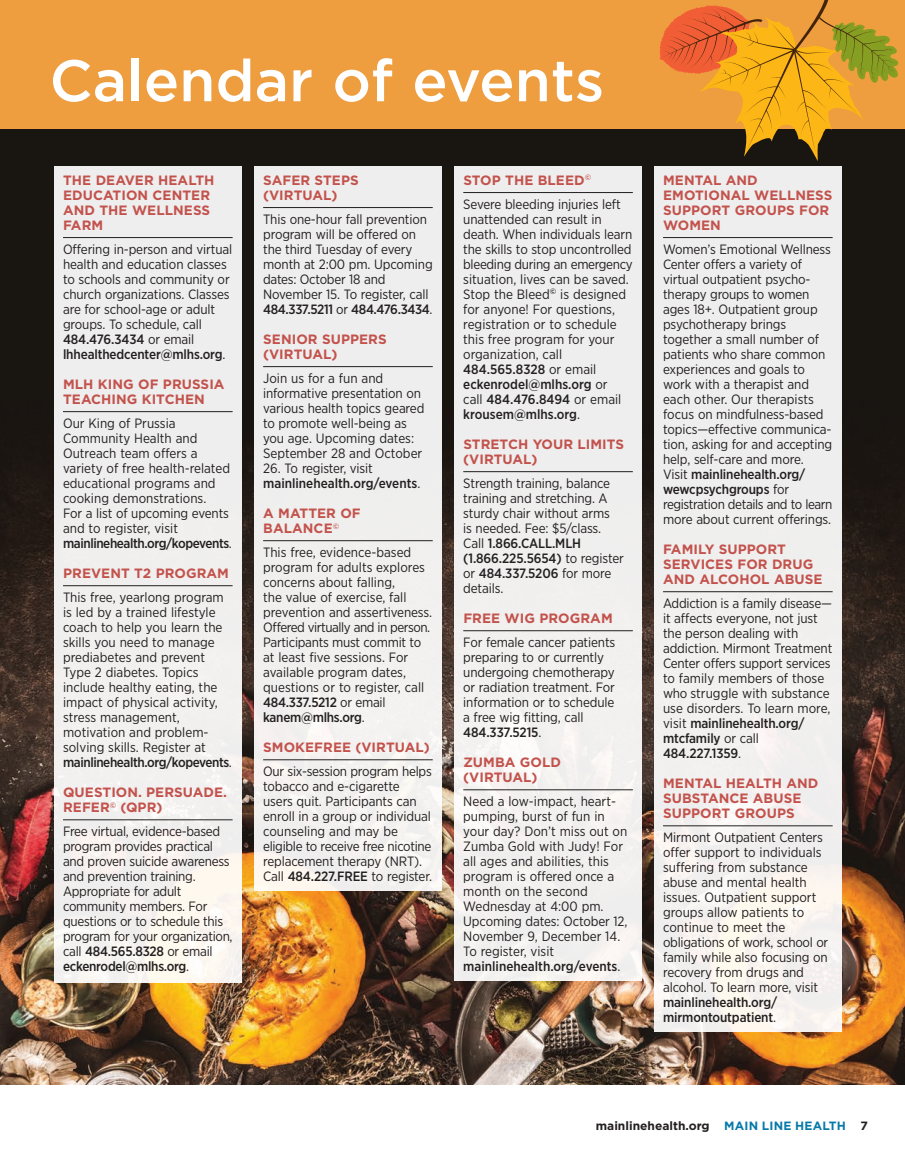
<style>
.page{position:relative;width:905px;height:1175px;background:#fff}
.page>*{position:absolute;margin:0;border:0;box-sizing:border-box;transform-origin:0 0}
.t1{font:58.5px "Gotham OTF Medium";color:#fff}
.t2{font:13.5px/15px "Gotham Narrow";letter-spacing:-.01em;color:#231f20}
.t3{font:700 13.5px/15px "Gotham OTF";letter-spacing:.005em;color:#c3524c}
.t4{font:500 13.5px/15px "Gotham Narrow";letter-spacing:-.01em;color:#231f20}
.t5{font:700 12px "Gotham OTF";color:#231f20}
.s1{font-weight:500}
.s2{font-weight:400}
.s3{color:#0579a9}
</style>
<div class="page">
<div style="left:0;top:0;width:904px;height:1084px;background:#191511"></div>
<img style="left:0;top:400px;width:904px;height:684px">
<div style="left:0;top:0;width:904px;height:129px;background:#ee9d3f"></div>
<div style="left:54px;top:166px;width:188px;height:817px;background:linear-gradient(to right,#f0efef,#f2f0ef)"></div>
<hr style="left:63px;top:237px;width:169px;height:1px;background:#231f20">
<hr style="left:63px;top:411px;width:169px;height:1px;background:#231f20">
<hr style="left:63px;top:585px;width:169px;height:1px;background:#231f20">
<hr style="left:63px;top:819px;width:169px;height:1px;background:#231f20">
<div style="left:254px;top:166px;width:188px;height:724px;background:#efefee"></div>
<hr style="left:263px;top:207px;width:170px;height:1px;background:#231f20">
<hr style="left:263px;top:366px;width:170px;height:1px;background:#231f20">
<hr style="left:263px;top:540px;width:170px;height:1px;background:#231f20">
<hr style="left:263px;top:759px;width:170px;height:1px;background:#231f20">
<div style="left:454px;top:166px;width:188px;height:814px;background:#efefee"></div>
<hr style="left:463px;top:192px;width:170px;height:1px;background:#231f20">
<hr style="left:463px;top:471px;width:170px;height:1px;background:#231f20">
<hr style="left:463px;top:630px;width:170px;height:1px;background:#231f20">
<hr style="left:463px;top:789px;width:170px;height:1px;background:#231f20">
<div style="left:654px;top:166px;width:187px;height:865px;background:linear-gradient(to right,#f1f0ef,#f1efee)"></div>
<hr style="left:663px;top:237px;width:169px;height:1px;background:#231f20">
<hr style="left:663px;top:591px;width:169px;height:1px;background:#231f20">
<hr style="left:663px;top:825px;width:169px;height:1px;background:#231f20">
<svg style="left:659px;top:0;width:239px;height:161px"></svg>
<h1 class="t1" style="left:50px;top:47px;width:556px">Calendar of events</h1>
<p class="t3" style="left:63px;top:172px;width:153px">THE DEAVER HEALTH<br>EDUCATION CENTER<br>AND THE WELLNESS<br>FARM</p>
<p class="t2" style="left:63px;top:241px;width:171px">Offering in-person and virtual health and education classes to schools and community or church organizations. Classes are for school-age or adult groups. To schedule, call<br><span class="s1">484.476.3434</span> or email <span class="s1">lhhealthedcenter@mlhs.org</span>.</p>
<p class="t3" style="left:63px;top:376px;width:163px">MLH KING OF PRUSSIA<br>TEACHING KITCHEN</p>
<p class="t2" style="left:63px;top:415px;width:170px">Our King of Prussia<br>Community Health and<br>Outreach team offers a variety of free health-related educational programs and cooking demonstrations.<br>For a list of upcoming events and to register, visit <span class="s1">mainlinehealth.org/kopevents</span>.</p>
<p class="t3" style="left:63px;top:565px;width:167px">PREVENT T2 PROGRAM</p>
<p class="t2" style="left:63px;top:589px;width:170px">This free, yearlong program is led by a trained lifestyle coach to help you learn the skills you need to manage prediabetes and prevent<br>Type 2 diabetes. Topics include healthy eating, the impact of physical activity, stress management, motivation and problem&shy;solving skills. Register at <span class="s1">mainlinehealth.org/kopevents</span>.</p>
<p class="t3" style="left:63px;top:784px;width:165px">QUESTION. PERSUADE.<br>REFER<sup>©</sup> (QPR)</p>
<p class="t2" style="left:63px;top:823px;width:171px">Free virtual, evidence-based program provides practical and proven suicide awareness and prevention training.<br>Appropriate for adult community members. For questions or to schedule this program for your organization, call <span class="s1">484.565.8328</span> or email <span class="s1">eckenrodel@mlhs.org</span>.</p>
<p class="t3" style="left:263px;top:172px;width:97px">SAFER STEPS (VIRTUAL)</p>
<p class="t2" style="left:263px;top:211px;width:171px">This one-hour fall prevention program will be offered on the third Tuesday of every month at 2:00 pm. Upcoming dates: October 18 and<br>November 15. To register, call<br><span class="s1">484.337.5211</span> or <span class="s1">484.476.3434</span>.</p>
<p class="t3" style="left:263px;top:331px;width:125px">SENIOR SUPPERS (VIRTUAL)</p>
<p class="t2" style="left:263px;top:370px;width:163px">Join us for a fun and informative presentation on various health topics geared to promote well-being as you age. Upcoming dates:<br>September 28 and October</p>
<p class="t4" style="left:263px;top:460px;width:159px"><span class="s2">26. To register, visit </span>mainlinehealth.org/events<span class="s2">.</span></p>
<p class="t3" style="left:263px;top:505px;width:99px">A MATTER OF<br>BALANCE<sup>©</sup></p>
<p class="t2" style="left:263px;top:544px;width:170px">This free, evidence-based program for adults explores concerns about falling,<br>the value of exercise, fall prevention and assertiveness.<br>Offered virtually and in person.<br>Participants must commit to at least five sessions. For available program dates, questions or to register, call<br><span class="s1">484.337.5212</span> or email <span class="s1">kanem@mlhs.org</span>.</p>
<p class="t3" style="left:263px;top:739px;width:168px">SMOKEFREE (VIRTUAL)</p>
<p class="t2" style="left:263px;top:763px;width:170px">Our six-session program helps tobacco and e-cigarette users quit. Participants can enroll in a group or individual counseling and may be eligible to receive free nicotine replacement therapy (NRT).<br>Call <span class="s1">484.227.FREE</span> to register.</p>
<p class="t3" style="left:463px;top:172px;width:129px">STOP THE BLEED<sup>©</sup></p>
<p class="t2" style="left:463px;top:196px;width:171px">Severe bleeding injuries left unattended can result in death. When individuals learn the skills to stop uncontrolled bleeding during an emergency situation, lives can be saved.<br>Stop the Bleed<sup>©</sup> is designed for anyone! For questions, registration or to schedule this free program for your organization, call<br><span class="s1">484.565.8328</span> or email <span class="s1">eckenrodel@mlhs.org</span> or<br>call <span class="s1">484.476.8494</span> or email <span class="s1">krousem@mlhs.org</span>.</p>
<p class="t3" style="left:463px;top:436px;width:162px">STRETCH YOUR LIMITS (VIRTUAL)</p>
<p class="t2" style="left:463px;top:475px;width:162px">Strength training, balance training and stretching. A sturdy chair without arms<br>is needed. Fee: $5/class.<br>Call <span class="s1">1.866.CALL.MLH (1.866.225.5654)</span> to register or <span class="s1">484.337.5206</span> for more details.</p>
<p class="t3" style="left:463px;top:610px;width:151px">FREE WIG PROGRAM</p>
<p class="t2" style="left:463px;top:634px;width:154px">For female cancer patients preparing to or currently undergoing chemotherapy or radiation treatment. For information or to schedule a free wig fitting, call<br><span class="s1">484.337.5215</span>.</p>
<p class="t3" style="left:463px;top:754px;width:99px">ZUMBA GOLD (VIRTUAL)</p>
<p class="t2" style="left:463px;top:793px;width:166px">Need a low-impact, heart&shy;pumping, burst of fun in your day? Don’t miss out on<br>Zumba Gold with Judy! For all ages and abilities, this program is offered once a month on the second<br>Wednesday at 4:00 pm.<br>Upcoming dates: October 12,<br>November 9, December 14.<br>To register, visit <span class="s1">mainlinehealth.org/events</span>.</p>
<p class="t3" style="left:663px;top:172px;width:171px">MENTAL AND<br>EMOTIONAL WELLNESS<br>SUPPORT GROUPS FOR<br>WOMEN</p>
<p class="t2" style="left:663px;top:241px;width:171px">Women’s Emotional Wellness<br>Center offers a variety of virtual outpatient psycho&shy;therapy groups to women ages 18+. Outpatient group psychotherapy brings together a small number of patients who share common experiences and goals to work with a therapist and each other. Our therapists focus on mindfulness-based topics—effective communica&shy;tion, asking for and accepting help, self-care and more.<br>Visit <span class="s1">mainlinehealth.org/ wewcpsychgroups</span> for registration details and to learn more about current offerings.</p>
<p class="t3" style="left:663px;top:541px;width:161px">FAMILY SUPPORT<br>SERVICES FOR DRUG<br>AND ALCOHOL ABUSE</p>
<p class="t2" style="left:663px;top:595px;width:171px">Addiction is a family disease— it affects everyone, not just the person dealing with addiction. Mirmont Treatment<br>Center offers support services to family members of those who struggle with substance use disorders. To learn more, visit <span class="s1">mainlinehealth.org/ mtcfamily</span> or call<br><span class="s1">484.227.1359</span>.</p>
<p class="t3" style="left:663px;top:775px;width:157px">MENTAL HEALTH AND<br>SUBSTANCE ABUSE<br>SUPPORT GROUPS</p>
<p class="t2" style="left:663px;top:829px;width:167px">Mirmont Outpatient Centers offer support to individuals suffering from substance abuse and mental health issues. Outpatient support groups allow patients to continue to meet the obligations of work, school or family while also focusing on recovery from drugs and alcohol. To learn more, visit</p>
<p class="t4" style="left:663px;top:994px;width:116px">mainlinehealth.org/ mirmontoutpatient<span class="s2">.</span></p>
<p class="t5" style="left:596px;top:1118px;width:273px">mainlinehealth.org <span class="s3">MAIN LINE HEALTH</span> 7</p>
</div>
